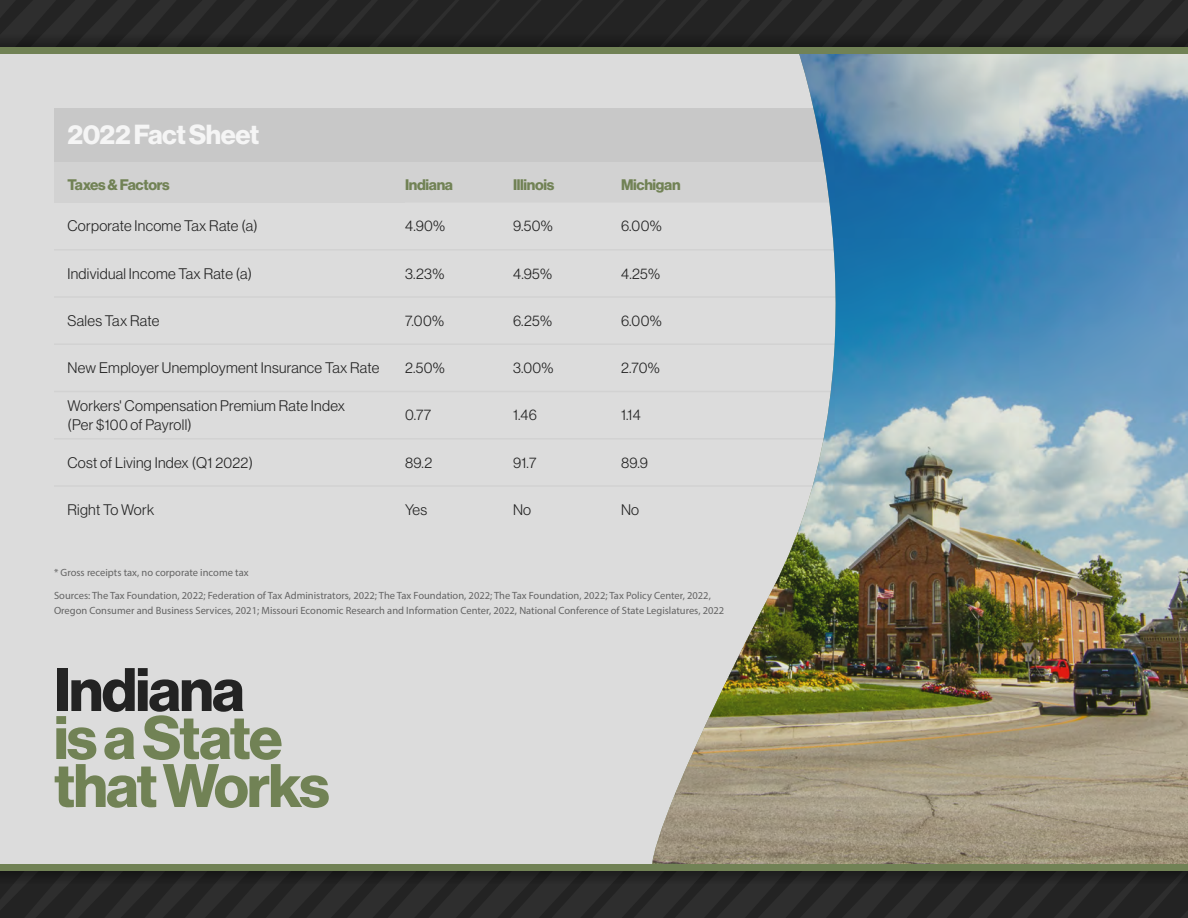
<style>
.page{position:relative;width:1188px;height:918px;background:#fff}
.page>*{position:absolute;margin:0;border:0;box-sizing:border-box;transform-origin:0 0}
.t1{font:60px/48px "N Haas Grotesk DS Pro 75 Bd";letter-spacing:-.03em;color:#718255}
.t2{font:60px "N Haas Grotesk DS Pro 75 Bd";letter-spacing:-.025em;color:#232323}
.t3{font:27px "N Haas Grotesk DS Pro 75 Bd";letter-spacing:-.02em;color:#f5f5f5}
.t4{font:15px/19.5px "N Haas Grotesk DS Pro 45 Lt";letter-spacing:.02em;color:#232323}
.t5{font:15px "N Haas Grotesk DS Pro 75 Bd";letter-spacing:-.02em;color:#718255}
.t6{font:10.5px/23.1px "Myriad Pro";color:#646464}
</style>
<div class="page">
<div style="left:0;top:54px;width:1188px;height:810px;background:#dcdcdc"></div>
<svg style="left:0;top:0;width:1188px;height:34px;background:#262626"></svg>
<svg style="left:0;top:884px;width:1188px;height:34px;background:#282828"></svg>
<div style="left:0;top:34px;width:1188px;height:13px;background:#1f1f1f"></div>
<div style="left:0;top:871px;width:1188px;height:13px;background:#202020"></div>
<div style="left:0;top:47px;width:1188px;height:7px;background:#718255"></div>
<div style="left:0;top:864px;width:1188px;height:7px;background:#718255"></div>
<div style="left:54px;top:108px;width:922px;height:54px;background:#c8c8c8"></div>
<div style="left:54px;top:162px;width:351px;height:40px;background:#d2d2d2"></div>
<hr style="left:54px;top:249px;width:351px;height:1px;background:#d2d2d2">
<hr style="left:405px;top:249px;width:108px;height:1px;background:#d2d2d2">
<hr style="left:513px;top:249px;width:108px;height:1px;background:#d2d2d2">
<hr style="left:621px;top:249px;width:355px;height:1px;background:#d2d2d2">
<hr style="left:54px;top:296px;width:351px;height:2px;background:#d2d2d2">
<hr style="left:405px;top:296px;width:108px;height:2px;background:#d2d2d2">
<hr style="left:513px;top:296px;width:108px;height:2px;background:#d2d2d2">
<hr style="left:621px;top:296px;width:355px;height:2px;background:#d2d2d2">
<hr style="left:54px;top:344px;width:351px;height:1px;background:#d2d2d2">
<hr style="left:405px;top:344px;width:108px;height:1px;background:#d2d2d2">
<hr style="left:513px;top:344px;width:108px;height:1px;background:#d2d2d2">
<hr style="left:621px;top:344px;width:355px;height:1px;background:#d2d2d2">
<hr style="left:54px;top:391px;width:351px;height:1px;background:#d2d2d2">
<hr style="left:405px;top:391px;width:108px;height:1px;background:#d2d2d2">
<hr style="left:513px;top:391px;width:108px;height:1px;background:#d2d2d2">
<hr style="left:621px;top:391px;width:355px;height:1px;background:#d2d2d2">
<hr style="left:54px;top:438px;width:351px;height:2px;background:#d2d2d2">
<hr style="left:405px;top:438px;width:108px;height:2px;background:#d2d2d2">
<hr style="left:513px;top:438px;width:108px;height:2px;background:#d2d2d2">
<hr style="left:621px;top:438px;width:355px;height:2px;background:#d2d2d2">
<hr style="left:54px;top:485px;width:351px;height:2px;background:#d2d2d2">
<hr style="left:405px;top:485px;width:108px;height:2px;background:#d2d2d2">
<hr style="left:513px;top:485px;width:108px;height:2px;background:#d2d2d2">
<hr style="left:621px;top:485px;width:355px;height:2px;background:#d2d2d2">
<img style="left:652px;top:54px;width:536px;height:810px">
<h2 class="t3" style="left:68px;top:119px;width:193px">2022 Fact Sheet</h2>
<h3 class="t5" style="left:68px;top:176px;width:104px">Taxes &amp; Factors</h3>
<h3 class="t5" style="left:405px;top:176px;width:50px">Indiana</h3>
<h3 class="t5" style="left:513px;top:176px;width:43px">Illinois</h3>
<h3 class="t5" style="left:621px;top:176px;width:61px">Michigan</h3>
<h3 class="t4" style="left:68px;top:216px;width:192px">Corporate Income Tax Rate (a)</h3>
<h3 class="t4" style="left:405px;top:216px;width:42px">4.90%</h3>
<h3 class="t4" style="left:513px;top:216px;width:41px">9.50%</h3>
<h3 class="t4" style="left:621px;top:216px;width:42px">6.00%</h3>
<h3 class="t4" style="left:68px;top:264px;width:186px">Individual Income Tax Rate (a)</h3>
<h3 class="t4" style="left:405px;top:264px;width:41px">3.23%</h3>
<h3 class="t4" style="left:513px;top:264px;width:41px">4.95%</h3>
<h3 class="t4" style="left:621px;top:264px;width:41px">4.25%</h3>
<h3 class="t4" style="left:68px;top:311px;width:93px">Sales Tax Rate</h3>
<h3 class="t4" style="left:405px;top:311px;width:41px">7.00%</h3>
<h3 class="t4" style="left:513px;top:311px;width:41px">6.25%</h3>
<h3 class="t4" style="left:621px;top:311px;width:42px">6.00%</h3>
<h3 class="t4" style="left:68px;top:358px;width:314px">New Employer Unemployment Insurance Tax Rate</h3>
<h3 class="t4" style="left:405px;top:358px;width:41px">2.50%</h3>
<h3 class="t4" style="left:513px;top:358px;width:42px">3.00%</h3>
<h3 class="t4" style="left:621px;top:358px;width:40px">2.70%</h3>
<h3 class="t4" style="left:68px;top:396px;width:279px">Workers' Compensation Premium Rate Index (Per $100 of Payroll)</h3>
<h3 class="t4" style="left:405px;top:405px;width:28px">0.77</h3>
<h3 class="t4" style="left:513px;top:405px;width:25px">1.46</h3>
<h3 class="t4" style="left:621px;top:405px;width:21px">1.14</h3>
<h3 class="t4" style="left:68px;top:453px;width:187px">Cost of Living Index (Q1 2022)</h3>
<h3 class="t4" style="left:405px;top:453px;width:29px">89.2</h3>
<h3 class="t4" style="left:513px;top:453px;width:25px">91.7</h3>
<h3 class="t4" style="left:621px;top:453px;width:29px">89.9</h3>
<h3 class="t4" style="left:68px;top:500px;width:88px">Right To Work</h3>
<h3 class="t4" style="left:405px;top:500px;width:24px">Yes</h3>
<h3 class="t4" style="left:513px;top:500px;width:20px">No</h3>
<h3 class="t4" style="left:621px;top:500px;width:20px">No</h3>
<p class="t6" style="left:54px;top:560px;width:658px">* Gross receipts tax, no corporate income tax<br>Sources: The Tax Foundation, 2022; Federation of Tax Administrators, 2022; The Tax Foundation, 2022; The Tax Foundation, 2022; Tax Policy Center, 2022,</p>
<p class="t6" style="left:54px;top:599px;width:672px">Oregon Consumer and Business Services, 2021; Missouri Economic Research and Information Center, 2022, National Conference of State Legislatures, 2022</p>
<h1 class="t2" style="left:54px;top:655px;width:192px">Indiana</h1>
<h1 class="t1" style="left:54px;top:715px;width:277px">is a State that Works</h1>
</div>
